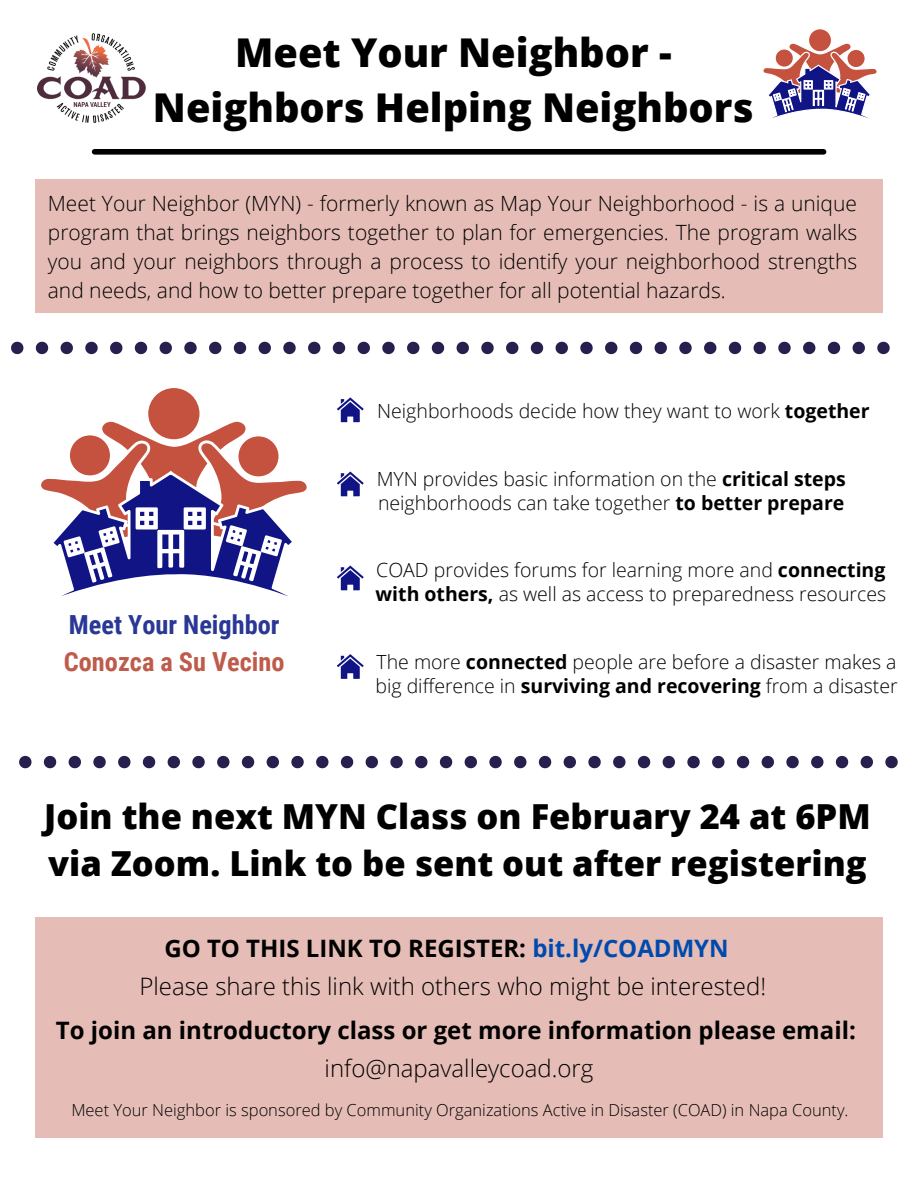
<style>
.page{position:relative;width:918px;height:1188px;background:#fff}
.page>*{position:absolute;margin:0;border:0;box-sizing:border-box;transform-origin:0 0}
.t1{font:800 39.75px/55.1px "Open Sans";color:#000;text-align:center}
.t2{font:800 34.5px/47.2px "Open Sans";color:#000}
.t3{font:700 26.25px "Roboto Condensed";color:#2a3794}
.t4{font:700 26.25px "Roboto Condensed";color:#be5b4a}
.t5{font:700 24px "Open Sans";color:#000}
.t6{font:300 24px "Open Sans";color:#000}
.t7{font:300 21px/29.2px "Open Sans";color:#000;text-align:justify}
.t8{font:300 19.5px/23.7px "Open Sans";color:#000}
.t9{font:300 16.5px "Open Sans";color:#000}
.s1{font-weight:700}
.s2{color:#004aad}
</style>
<div class="page">
<img style="left:37px;top:34px;width:108px;height:89px">
<div style="left:95px;top:149px;width:729px;height:6px;background:#000"></div>
<div style="left:35px;top:179px;width:847px;height:134px;background:#e5bdb6"></div>
<svg style="left:337px;top:397px;width:27px;height:25px"></svg>
<svg style="left:337px;top:566px;width:27px;height:24px"></svg>
<svg style="left:337px;top:472px;width:27px;height:24px"></svg>
<svg style="left:337px;top:654px;width:27px;height:25px"></svg>
<div style="left:35px;top:917px;width:847px;height:221px;background:#e5bdb6"></div>
<svg style="left:19px;top:756px;width:879px;height:12px"></svg>
<svg style="left:11px;top:342px;width:879px;height:12px"></svg>
<svg style="left:763px;top:29px;width:114px;height:90px"></svg>
<svg style="left:41px;top:388px;width:266px;height:209px"></svg>
<p class="t1" style="left:153px;top:24px;width:602px">Meet Your Neighbor -<br>Neighbors Helping Neighbors</p>
<p class="t7" style="left:48px;top:188px;width:811px">Meet Your Neighbor (MYN) - formerly known as Map Your Neighborhood - is a unique program that brings neighbors together to plan for emergencies. The program walks you and your neighbors through a process to identify your neighborhood strengths and needs, and how to better prepare together for all potential hazards.</p>
<p class="t8" style="left:377px;top:399px;width:494px">Neighborhoods decide how they want to work <span class="s1">together</span></p>
<p class="t8" style="left:377px;top:467px;width:471px">MYN provides basic information on the <span class="s1">critical steps </span>neighborhoods can take together <span class="s1">to better prepare</span></p>
<p class="t3" style="left:69px;top:610px;width:212px">Meet Your Neighbor</p>
<p class="t4" style="left:64px;top:647px;width:222px">Conozca a Su Vecino</p>
<p class="t8" style="left:376px;top:558px;width:512px">COAD provides forums for learning more and <span class="s1">connecting with others,</span> as well as access to preparedness resources</p>
<p class="t8" style="left:375px;top:649px;width:524px">The more <span class="s1">connected</span> people are before a disaster makes a big difference in <span class="s1">surviving and recovering</span> from a disaster</p>
<p class="t2" style="left:44px;top:792px;width:828px">Join the next MYN Class on February 24 at 6PM via Zoom. Link to be sent out after registering</p>
<p class="t5" style="left:164px;top:931px;width:566px">GO TO THIS LINK TO REGISTER: <span class="s2">bit.ly/COADMYN</span></p>
<p class="t6" style="left:139px;top:969px;width:628px">Please share this link with others who might be interested!</p>
<p class="t5" style="left:56px;top:1013px;width:801px">To join an introductory class or get more information please email:</p>
<p class="t6" style="left:325px;top:1052px;width:270px">info@napavalleycoad.org</p>
<p class="t9" style="left:71px;top:1099px;width:779px">Meet Your Neighbor is sponsored by Community Organizations Active in Disaster (COAD) in Napa County.</p>
</div>
